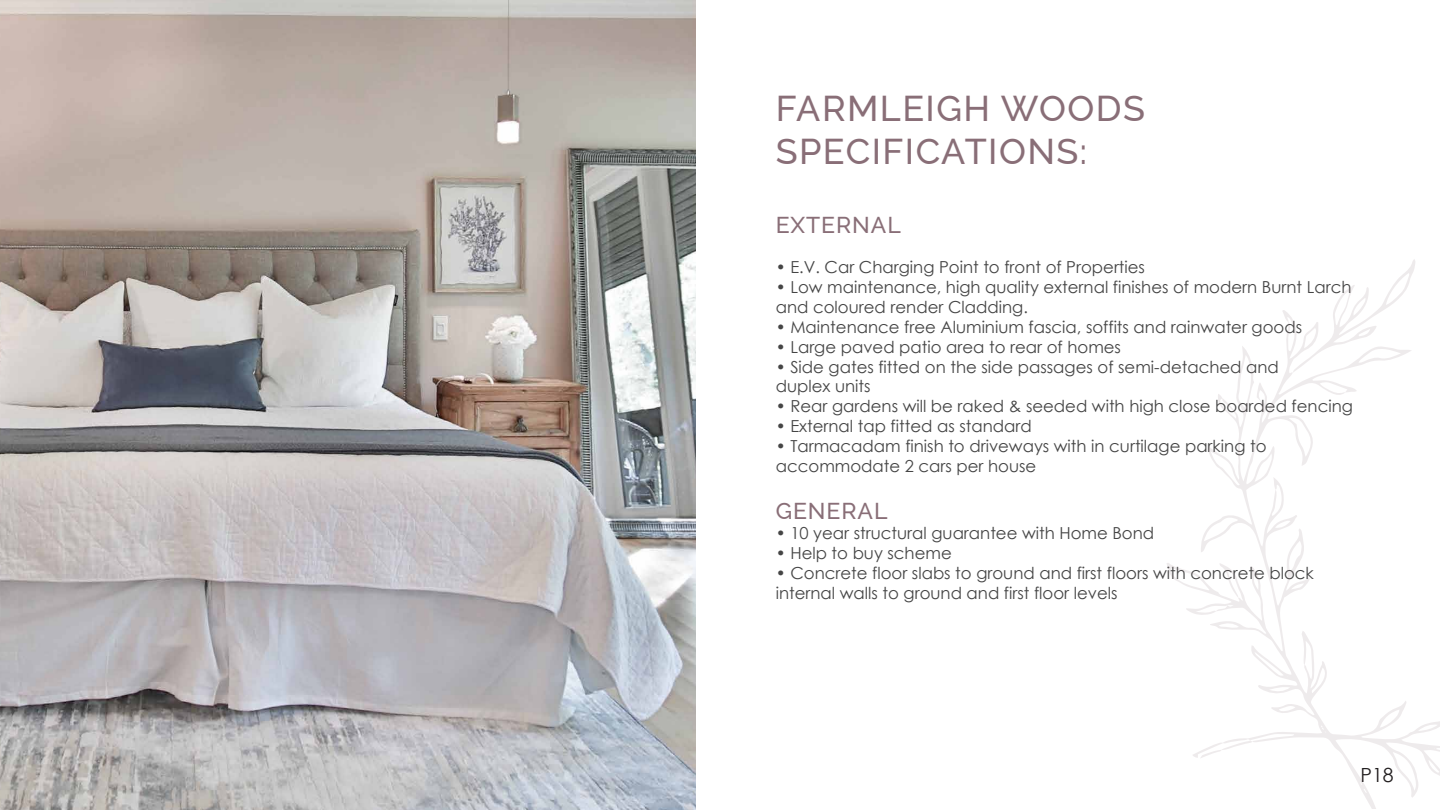
<style>
.page{position:relative;width:1440px;height:810px;background:#fff}
.page>*{position:absolute;margin:0;border:0;box-sizing:border-box;transform-origin:0 0}
.t1{font:100 36px/43.2px "Raleway";letter-spacing:.04em;color:#896e77}
.t2{font:100 23.02px "Raleway";letter-spacing:.04em;color:#896e77}
.t3{font:19.5px "Century Gothic";color:#231f20}
.t4{font:16.58px/19.9px "Century Gothic";color:#454545}
</style>
<div class="page">
<img style="left:0;top:0;width:696px;height:810px">
<svg style="left:1167px;top:310px;width:273px;height:498px"></svg>
<svg style="left:1293px;top:259px;width:123px;height:114px"></svg>
<svg style="left:1192px;top:738px;width:60px;height:21px"></svg>
<h1 class="t1" style="left:776px;top:83px;width:371px">FARMLEIGH WOODS<br>SPECIFICATIONS:</h1>
<h2 class="t2" style="left:776px;top:207px;width:127px">EXTERNAL</h2>
<p class="t4" style="left:776px;top:257px;width:371px">• E.V. Car Charging Point to front of Properties</p>
<p class="t4" style="left:776px;top:277px;width:577px">• Low maintenance, high quality external finishes of modern Burnt Larch and coloured render Cladding.</p>
<p class="t4" style="left:776px;top:317px;width:528px">• Maintenance free Aluminium fascia, soffits and rainwater goods</p>
<p class="t4" style="left:776px;top:337px;width:347px">• Large paved patio area to rear of homes</p>
<p class="t4" style="left:776px;top:356px;width:505px">• Side gates fitted on the side passages of semi-detached and duplex units</p>
<p class="t4" style="left:776px;top:396px;width:579px">• Rear gardens will be raked &amp; seeded with high close boarded fencing</p>
<p class="t4" style="left:776px;top:416px;width:258px">• External tap fitted as standard</p>
<p class="t4" style="left:776px;top:436px;width:492px">• Tarmacadam finish to driveways with in curtilage parking to accommodate 2 cars per house</p>
<h2 class="t2" style="left:776px;top:493px;width:113px">GENERAL</h2>
<p class="t4" style="left:776px;top:523px;width:380px">• 10 year structural guarantee with Home Bond</p>
<p class="t4" style="left:776px;top:543px;width:178px">• Help to buy scheme</p>
<p class="t4" style="left:776px;top:563px;width:540px">• Concrete floor slabs to ground and first floors with concrete block internal walls to ground and first floor levels</p>
<p class="t3" style="left:1360px;top:762px;width:35px">P18</p>
</div>
